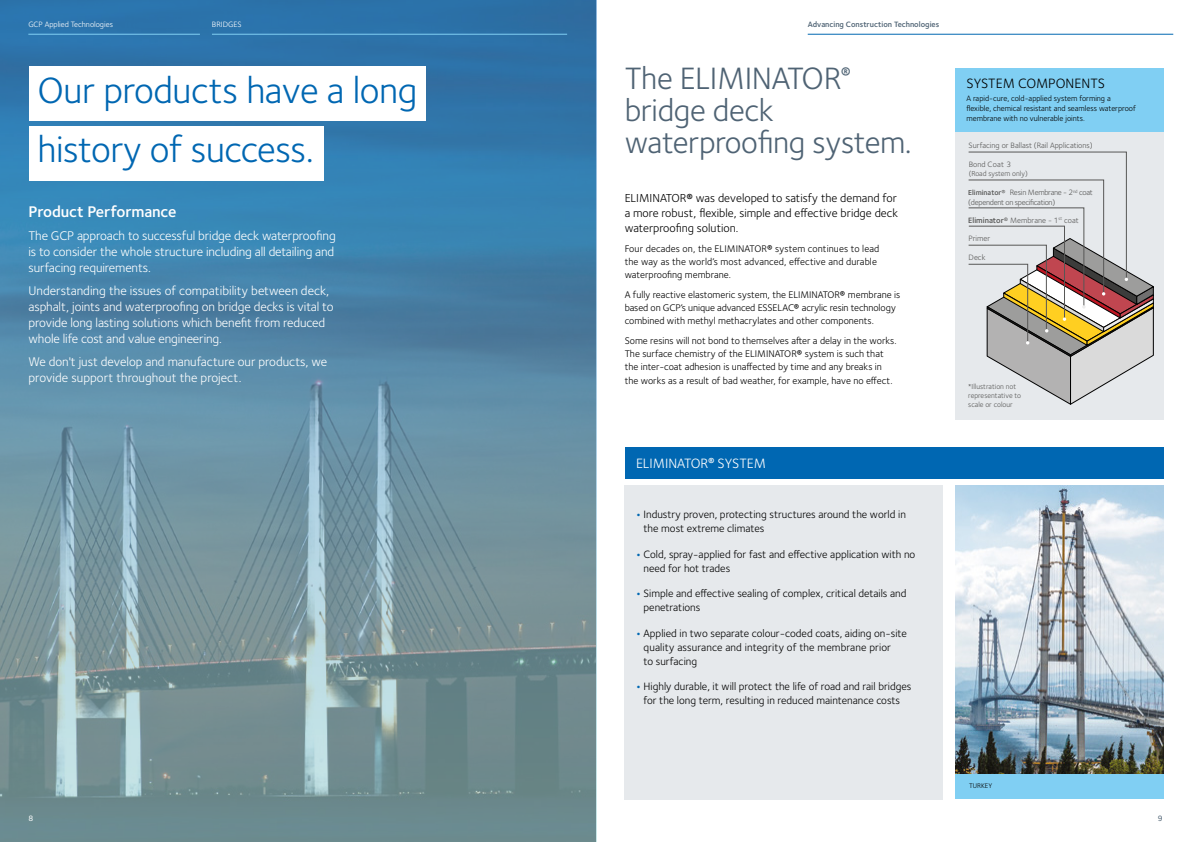
<style>
.page{position:relative;width:1191px;height:842px;background:#fff}
.page>*{position:absolute;margin:0;border:0;box-sizing:border-box;transform-origin:0 0}
.t1{font:37.8px/59.4px "Foundry Sterling";letter-spacing:-.01em;color:#0067b2}
.t2{font:32px/32px "Foundry Sterling";letter-spacing:-.01em;color:#4f6374}
.t3{font:600 16px "Foundry Sterling";letter-spacing:-.01em;color:#fff}
.t4{font:14px "Foundry Sterling";color:#fff}
.t5{font:14px "Foundry Sterling";color:#000}
.t6{font:13px/16px "Foundry Sterling";letter-spacing:-.01em;color:#fff}
.t7{font:12px/15px "Foundry Sterling";color:#000;text-align:justify}
.t8{font:11px/14px "Foundry Sterling";color:#000}
.t9{font:10px/13px "Foundry Sterling";color:#000}
.t10{font:8px/10px "Foundry Sterling";color:#000}
.t11{font:8px "Foundry Sterling";color:#575756}
.t12{font:8px "Foundry Sterling";letter-spacing:-.035em;color:#575756}
.t13{font:600 8px "Foundry Sterling";color:#4f6374}
.t14{font:8px "Foundry Sterling";color:#fff}
.t15{font:500 8px "Foundry Sterling";color:#fff}
.t16{font:500 8px "Foundry Sterling";color:#4f6374}
.t17{font:7.5px/9px "Foundry Sterling";color:#575756}
.t18{font:600 7.5px "Foundry Sterling";color:#575756}
.t19{font:7px "Foundry Sterling";color:#000}
.s1{font-weight:800}
.s2{font-weight:800;font-size:12px}
.s3{font-weight:700;color:#0067b2}
.s4{font-weight:600}
</style>
<div class="page">
<img style="left:0;top:0;width:596px;height:842px">
<hr style="left:807px;top:34px;width:366px;height:1px;background:#0067b2">
<hr style="left:212px;top:34px;width:355px;height:1px;background:#80cff3">
<hr style="left:28px;top:34px;width:172px;height:1px;background:#80cff3">
<div style="left:29px;top:67px;width:396px;height:54px;background:#fff"></div>
<div style="left:29px;top:126px;width:294px;height:55px;background:#fff"></div>
<img style="left:955px;top:486px;width:208px;height:288px">
<div style="left:955px;top:774px;width:208px;height:24px;background:#80cff3"></div>
<div style="left:955px;top:131px;width:208px;height:289px;background:#e6e9ec"></div>
<svg style="left:968px;top:151px;width:185px;height:254px"></svg>
<div style="left:955px;top:68px;width:208px;height:63px;background:#80cff3"></div>
<div style="left:624px;top:447px;width:539px;height:31px;background:#0067b2"></div>
<div style="left:624px;top:486px;width:318px;height:314px;background:#e6e9ec"></div>
<p class="t14" style="left:28px;top:19px;width:86px">GCP Applied Technologies</p>
<p class="t14" style="left:212px;top:19px;width:31px">BRIDGES</p>
<p class="t13" style="left:807px;top:19px;width:133px">Advancing Construction Technologies</p>
<h1 class="t1" style="left:37px;top:61px;width:381px">Our products have a long history of success.</h1>
<h2 class="t2" style="left:624px;top:63px;width:289px">The ELIMINATOR<sup>® </sup>bridge deck waterproofing system.</h2>
<h3 class="t3" style="left:28px;top:202px;width:149px">Product Performance</h3>
<h3 class="t6" style="left:28px;top:227px;width:309px;text-align:justify">The GCP approach to successful bridge deck waterproofing is to consider the whole structure including all detailing and surfacing requirements.</h3>
<h3 class="t6" style="left:28px;top:282px;width:306px">Understanding the issues of compatibility between deck, asphalt, joints and waterproofing on bridge decks is vital to provide long lasting solutions which benefit from reduced whole life cost and value engineering.</h3>
<h3 class="t6" style="left:28px;top:353px;width:300px">We don't just develop and manufacture our products, we provide support throughout the project.</h3>
<p class="t7" style="left:624px;top:190px;width:275px">ELIMINATOR<span class="s1">®</span> was developed to satisfy the demand for a more robust, flexible, simple and effective bridge deck waterproofing solution.</p>
<p class="t9" style="left:624px;top:242px;width:256px">Four decades on, the ELIMINATOR<span class="s1">®</span> system continues to lead the way as the world’s most advanced, effective and durable waterproofing membrane.</p>
<p class="t9" style="left:624px;top:288px;width:277px">A fully reactive elastomeric system, the ELIMINATOR<span class="s1">®</span> membrane is based on GCP’s unique advanced ESSELAC<span class="s1">®</span> acrylic resin technology combined with methyl methacrylates and other components.</p>
<p class="t9" style="left:624px;top:334px;width:273px">Some resins will not bond to themselves after a delay in the works.<br>The surface chemistry of the ELIMINATOR<span class="s1">®</span> system is such that the inter-coat adhesion is unaffected by time and any breaks in</p>
<p class="t9" style="left:624px;top:374px;width:270px">the works as a result of bad weather, for example, have no effect.</p>
<h3 class="t4" style="left:636px;top:455px;width:131px">ELIMINATOR<span class="s2">®</span> SYSTEM</h3>
<p class="t8" style="left:643px;top:508px;width:264px;text-indent:-8px"><span class="s3">•</span> Industry proven, protecting structures around the world in the most extreme climates</p>
<p class="t8" style="left:643px;top:547px;width:273px;text-indent:-8px"><span class="s3">•</span> Cold, spray-applied for fast and effective application with no need for hot trades</p>
<p class="t8" style="left:643px;top:587px;width:264px;text-indent:-8px"><span class="s3">•</span> Simple and effective sealing of complex, critical details and penetrations</p>
<p class="t8" style="left:643px;top:626px;width:265px;text-indent:-8px"><span class="s3">•</span> Applied in two separate colour-coded coats, aiding on-site quality assurance and integrity of the membrane prior<br>to surfacing</p>
<p class="t8" style="left:636px;top:679px;width:277px;text-align:center"><span class="s3">•</span> Highly durable, it will protect the life of road and rail bridges for the long term, resulting in reduced maintenance costs</p>
<h3 class="t5" style="left:966px;top:76px;width:140px">SYSTEM COMPONENTS</h3>
<p class="t10" style="left:966px;top:94px;width:171px">A rapid-cure, cold-applied system forming a flexible, chemical resistant and seamless waterproof membrane with no vulnerable joints.</p>
<p class="t11" style="left:968px;top:141px;width:126px">Surfacing or Ballast (Rail Applications)</p>
<p class="t11" style="left:968px;top:160px;width:44px">Bond Coat 3</p>
<p class="t17" style="left:968px;top:169px;width:60px">(Road system only)</p>
<p class="t18" style="left:968px;top:188px;width:39px">Eliminator®</p>
<p class="t12" style="left:968px;top:198px;width:88px">(dependent on specification)</p>
<p class="t12" style="left:1009px;top:188px;width:85px">Resin Membrane - 2<sup>nd</sup> coat</p>
<p class="t11" style="left:968px;top:216px;width:112px"><span class="s4">Eliminator®</span> Membrane - 1<sup>st</sup> coat</p>
<p class="t11" style="left:968px;top:234px;width:23px">Primer</p>
<p class="t11" style="left:968px;top:253px;width:18px">Deck</p>
<p class="t17" style="left:968px;top:382px;width:54px">*Illustration not representative to scale or colour</p>
<p class="t19" style="left:969px;top:782px;width:25px">TURKEY</p>
<p class="t15" style="left:28px;top:814px;width:6px">8</p>
<p class="t16" style="left:1157px;top:814px;width:6px">9</p>
</div>
